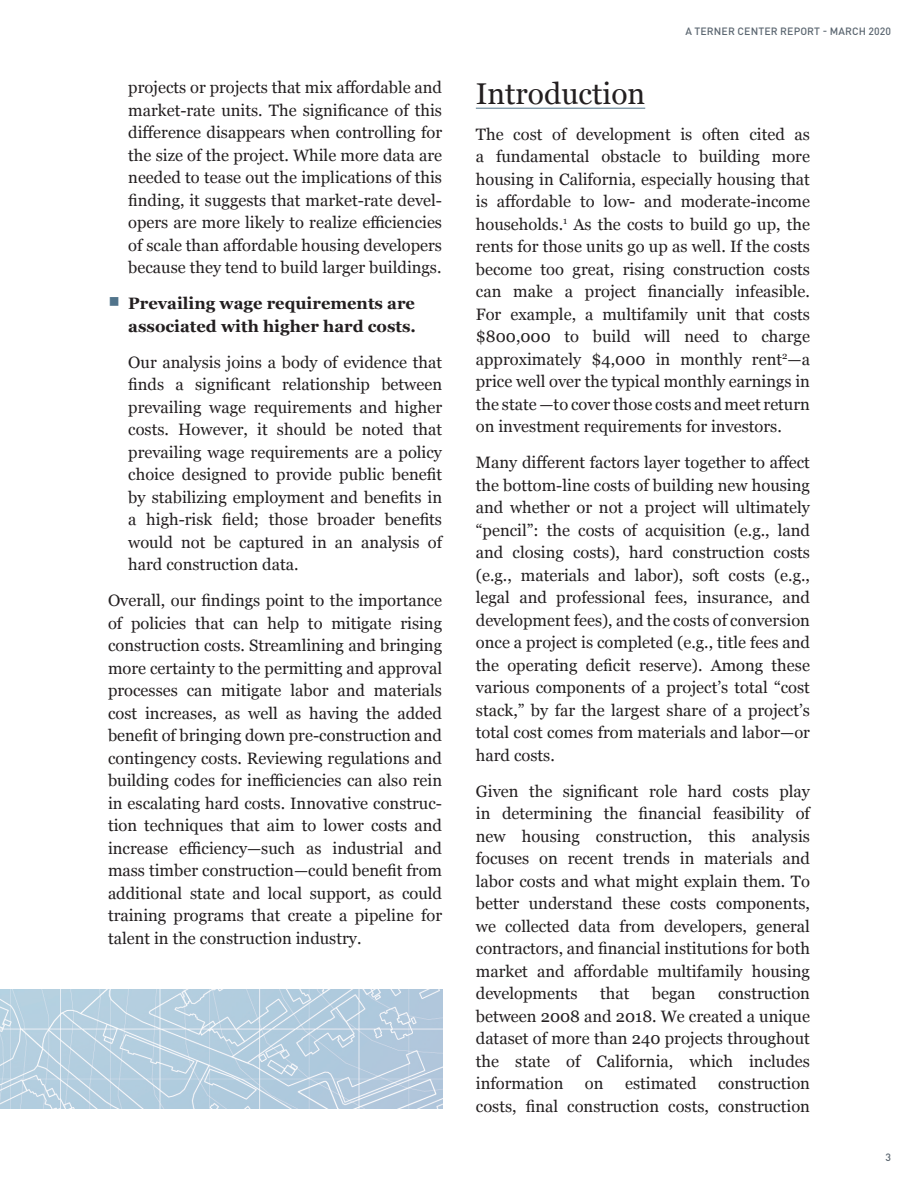
<style>
.page{position:relative;width:918px;height:1188px;background:#fff}
.page>*{position:absolute;margin:0;border:0;box-sizing:border-box;transform-origin:0 0}
.Body{font:30px "Georgia";color:#231f20}
.Body-2{font:16.5px/22.5px "Georgia";color:#231f20;text-align:justify}
.t1{font:700 16.5px/22.5px "Georgia";color:#231f20;text-align:right}
.t2{font:500 10.5px "DIN Pro";letter-spacing:.01em;color:#5c6771}
.s1{font-family:"Minion Pro";font-weight:400;font-size:30px;color:#51748b}
</style>
<div class="page">
<hr style="left:476px;top:108px;width:169px;height:1px;background:#51748b">
<img style="left:0;top:989px;width:442px;height:119px">
<p class="Body-2" style="left:128px;top:76px;width:315px">projects or projects that mix affordable and market-rate units. The significance of this difference disappears when controlling for the size of the project. While more data are needed to tease out the implications of this finding, it suggests that market-rate devel&shy;opers are more likely to realize efficiencies of scale than affordable housing developers because they tend to build larger buildings.</p>
<p class="t1" style="left:108px;top:292px;width:310px"><span class="s1">■</span> Prevailing wage requirements are associated with higher hard costs.</p>
<p class="Body-2" style="left:128px;top:350px;width:315px">Our analysis joins a body of evidence that finds a significant relationship between prevailing wage requirements and higher costs. However, it should be noted that prevailing wage requirements are a policy choice designed to provide public benefit by stabilizing employment and benefits in a high-risk field; those broader benefits would not be captured in an analysis of hard construction data.</p>
<p class="Body-2" style="left:108px;top:589px;width:336px">Overall, our findings point to the importance of policies that can help to mitigate rising construction costs. Streamlining and bringing more certainty to the permitting and approval processes can mitigate labor and materials cost increases, as well as having the added benefit of bringing down pre-construction and contingency costs. Reviewing regulations and building codes for inefficiencies can also rein in escalating hard costs. Innovative construc&shy;tion techniques that aim to lower costs and increase efficiency—such as industrial and mass timber construction—could benefit from additional state and local support, as could training programs that create a pipeline for talent in the construction industry.</p>
<p class="t2" style="left:685px;top:24px;width:207px">A TERNER CENTER REPORT - MARCH 2020</p>
<p class="Body" style="left:476px;top:71px;width:171px">Introduction</p>
<p class="Body-2" style="left:476px;top:122px;width:336px">The cost of development is often cited as a fundamental obstacle to building more housing in California, especially housing that is affordable to low- and moderate-income households.<sup>1</sup> As the costs to build go up, the rents for those units go up as well. If the costs become too great, rising construction costs can make a project financially infeasible.<br>For example, a multifamily unit that costs $800,000 to build will need to charge approximately $4,000 in monthly rent<sup>2</sup>—a price well over the typical monthly earnings in the state —to cover those costs and meet return on investment requirements for investors.</p>
<p class="Body-2" style="left:476px;top:451px;width:336px">Many different factors layer together to affect the bottom-line costs of building new housing and whether or not a project will ultimately “pencil”: the costs of acquisition (e.g., land and closing costs), hard construction costs (e.g., materials and labor), soft costs (e.g., legal and professional fees, insurance, and development fees), and the costs of conversion once a project is completed (e.g., title fees and the operating deficit reserve). Among these various components of a project’s total “cost stack,” by far the largest share of a project’s total cost comes from materials and labor—or hard costs.</p>
<p class="Body-2" style="left:476px;top:779px;width:336px">Given the significant role hard costs play in determining the financial feasibility of new housing construction, this analysis focuses on recent trends in materials and labor costs and what might explain them. To better understand these costs components, we collected data from developers, general contractors, and financial institutions for both market and affordable multifamily housing developments</p>
<p class="Body-2" style="left:600px;top:982px;width:31px">that</p>
<p class="Body-2" style="left:652px;top:982px;width:45px">began</p>
<p class="Body-2" style="left:476px;top:982px;width:336px;text-indent:242px">construction between 2008 and 2018. We created a unique dataset of more than 240 projects throughout the state of California, which includes information</p>
<p class="Body-2" style="left:585px;top:1072px;width:20px">on</p>
<p class="Body-2" style="left:625px;top:1072px;width:73px">estimated</p>
<p class="Body-2" style="left:476px;top:1072px;width:336px;text-align:right">construction<br>costs, final construction costs, construction</p>
<p class="t2" style="left:885px;top:1150px;width:7px">3</p>
</div>
